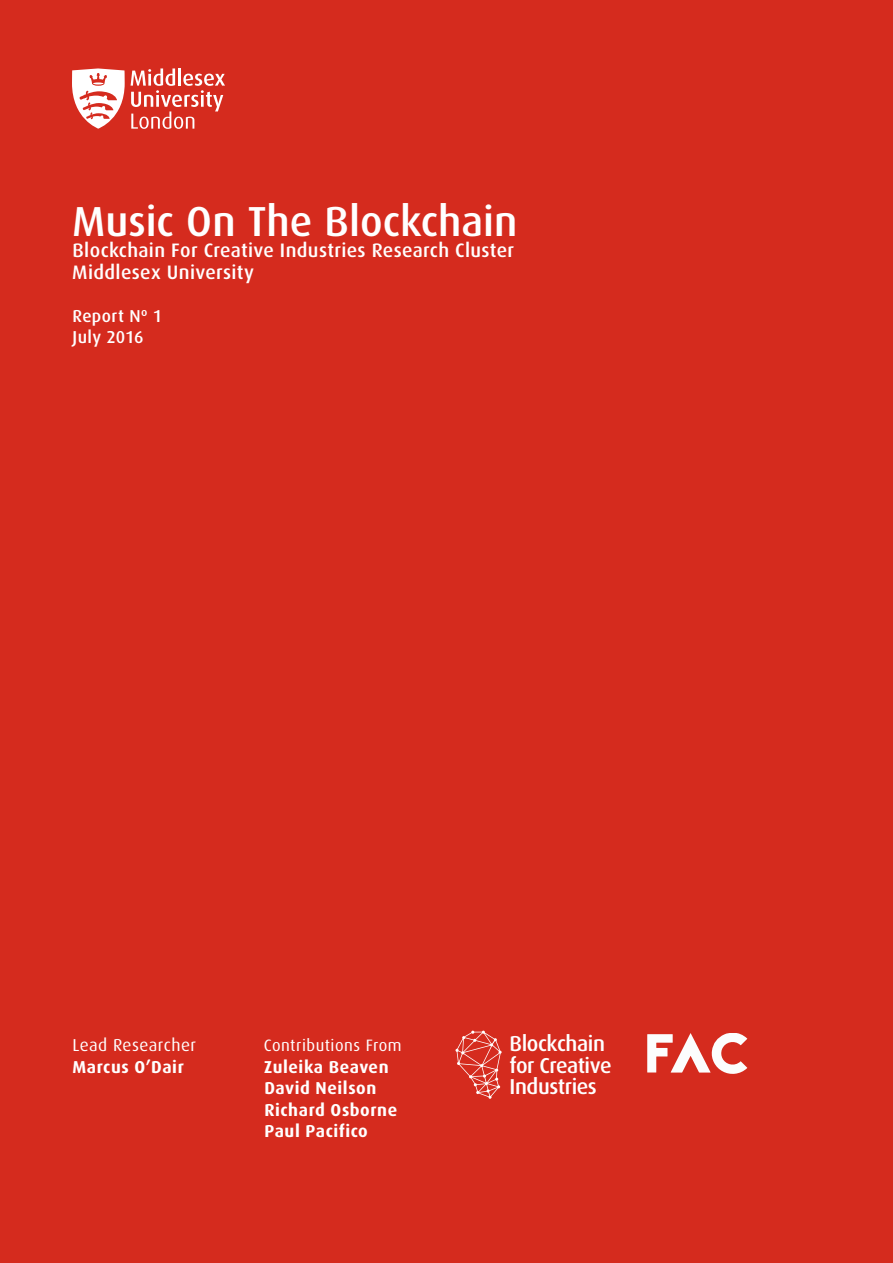
<style>
.page{position:relative;width:893px;height:1263px;background:#d52b1e}
.page>*{position:absolute;margin:0;border:0;box-sizing:border-box;transform-origin:0 0}
.t1{font:500 42px "Dax";color:#fff}
.t2{font:500 21.6px/21.6px "Dax";letter-spacing:-.02em;color:#fff}
.t3{font:500 19.5px/21.5px "Dax";letter-spacing:.015em;color:#fff}
.t4{font:700 17.25px/21.5px "Dax";letter-spacing:.03em;color:#fff}
.t5{font:500 17.25px/21.5px "Dax";letter-spacing:.02em;color:#fff}
.t6{font:17.25px "Dax";letter-spacing:.025em;color:#fff}
.t7{font:16.5px "Dax";letter-spacing:.03em;color:#fff}
</style>
<div class="page">
<svg style="left:455px;top:1031px;width:47px;height:68px"></svg>
<svg style="left:647px;top:1034px;width:100px;height:40px"></svg>
<svg style="left:131px;top:68px;width:94px;height:61px"></svg>
<svg style="left:72px;top:68px;width:53px;height:61px"></svg>
<h1 class="t1" style="left:72px;top:198px;width:447px">Music On The Blockchain</h1>
<p class="t3" style="left:72px;top:240px;width:443px">Blockchain For Creative Industries Research Cluster<br>Middlesex University</p>
<p class="t5" style="left:73px;top:305px;width:91px">Report Nº 1<br>July 2016</p>
<p class="t6" style="left:72px;top:1036px;width:125px">Lead Researcher</p>
<p class="t4" style="left:73px;top:1056px;width:113px">Marcus O’Dair</p>
<p class="t7" style="left:264px;top:1036px;width:139px">Contributions From</p>
<p class="t4" style="left:264px;top:1056px;width:135px">Zuleika Beaven<br>David Neilson<br>Richard Osborne<br>Paul Pacifico</p>
<p class="t2" style="left:510px;top:1033px;width:104px">Blockchain for Creative<br>Industries</p>
</div>
